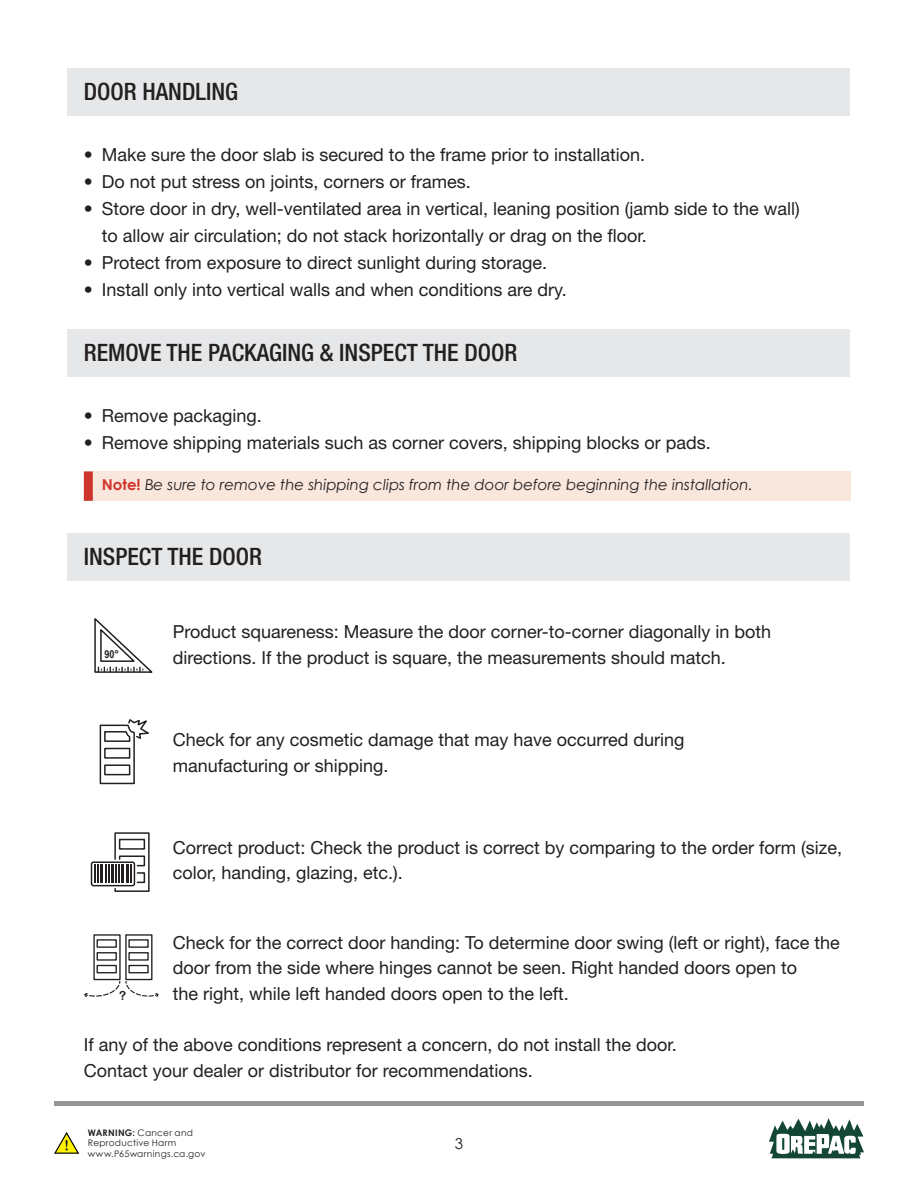
<style>
.page{position:relative;width:918px;height:1188px;background:#fff}
.page>*{position:absolute;margin:0;border:0;box-sizing:border-box;transform-origin:0 0}
.t1{font:500 condensed 24px "Helvetica Neue LT Std";color:#231f20}
.t2{font:18px/25.5px "Helvetica Neue LT Std";color:#231f20}
.Alert{font:italic 15px "Century Gothic";color:#231f20}
.t3{font:15px "Century Gothic";color:#231f20}
.t4{font:12.45px "Arial Rounded MT Bold";color:#231f20}
.t5{font:700 10.95px "Arial Narrow";color:#231f20}
.t6{font:9px/10.8px "Century Gothic";letter-spacing:.03em;color:#231f20}
.s1{font-weight:700;font-style:normal;color:#cf352d}
.s2{font-weight:700}
</style>
<div class="page">
<div style="left:54px;top:1101px;width:810px;height:5px;background:#939598"></div>
<svg style="left:54px;top:1132px;width:26px;height:22px"></svg>
<svg style="left:769px;top:1118px;width:95px;height:40px"></svg>
<div style="left:68px;top:329px;width:782px;height:47px;background:#e6e7e9"></div>
<div style="left:68px;top:533px;width:782px;height:47px;background:#e6e7e9"></div>
<div style="left:68px;top:68px;width:782px;height:48px;background:#e6e7e9"></div>
<svg style="left:94px;top:618px;width:59px;height:55px"></svg>
<svg style="left:99px;top:719px;width:50px;height:66px"></svg>
<div style="left:91px;top:861px;width:44px;height:25px;border:1px solid #231f20;border-radius:2px"></div>
<svg style="left:94px;top:865px;width:5px;height:18px"></svg>
<hr style="left:100px;top:865px;width:3px;height:18px;background:#231f20">
<svg style="left:105px;top:832px;width:45px;height:60px"></svg>
<svg style="left:84px;top:934px;width:75px;height:63px"></svg>
<div style="left:84px;top:471px;width:766px;height:30px;background:#f9e7de"></div>
<div style="left:84px;top:471px;width:9px;height:30px;background:#cf352d"></div>
<p class="t1" style="left:84px;top:78px;width:156px">DOOR HANDLING</p>
<p class="t2" style="left:84px;top:142px;width:563px">• Make sure the door slab is secured to the frame prior to installation.</p>
<p class="t2" style="left:84px;top:169px;width:389px">• Do not put stress on joints, corners or frames.</p>
<p class="t2" style="left:102px;top:195px;width:700px;line-height:27px;text-indent:-18px">• Store door in dry, well-ventilated area in vertical, leaning position (jamb side to the wall) to allow air circulation; do not stack horizontally or drag on the floor.</p>
<p class="t2" style="left:84px;top:250px;width:465px">• Protect from exposure to direct sunlight during storage.</p>
<p class="t2" style="left:84px;top:277px;width:485px">• Install only into vertical walls and when conditions are dry.</p>
<p class="t1" style="left:84px;top:338px;width:435px">REMOVE THE PACKAGING &amp; INSPECT THE DOOR</p>
<p class="t2" style="left:84px;top:403px;width:180px">• Remove packaging.</p>
<p class="t2" style="left:84px;top:430px;width:629px">• Remove shipping materials such as corner covers, shipping blocks or pads.</p>
<p class="Alert" style="left:102px;top:474px;width:653px"><span class="s1">Note!</span> Be sure to remove the shipping clips from the door before beginning the installation.</p>
<p class="t1" style="left:84px;top:542px;width:180px">INSPECT THE DOOR</p>
<p class="t5" style="left:104px;top:646px;width:16px">90°</p>
<p class="t2" style="left:173px;top:619px;width:600px">Product squareness: Measure the door corner-to-corner diagonally in both directions. If the product is square, the measurements should match.</p>
<p class="t2" style="left:173px;top:727px;width:513px">Check for any cosmetic damage that may have occurred during manufacturing or shipping.</p>
<p class="t2" style="left:173px;top:834px;width:671px">Correct product: Check the product is correct by comparing to the order form (size, color, handing, glazing, etc.).</p>
<p class="t2" style="left:173px;top:929px;width:669px">Check for the correct door handing: To determine door swing (left or right), face the door from the side where hinges cannot be seen. Right handed doors open to</p>
<p class="t4" style="left:119px;top:988px;width:9px">?</p>
<p class="t2" style="left:173px;top:980px;width:398px">the right, while left handed doors open to the left.</p>
<p class="t2" style="left:84px;top:1032px;width:595px">If any of the above conditions represent a concern, do not install the door.<br>Contact your dealer or distributor for recommendations.</p>
<p class="t6" style="left:88px;top:1127px;width:119px"><span class="s2">WARNING:</span> Cancer and<br>Reproductive Harm www.P65warnings.ca.gov</p>
<p class="t3" style="left:455px;top:1133px;width:10px">3</p>
</div>
